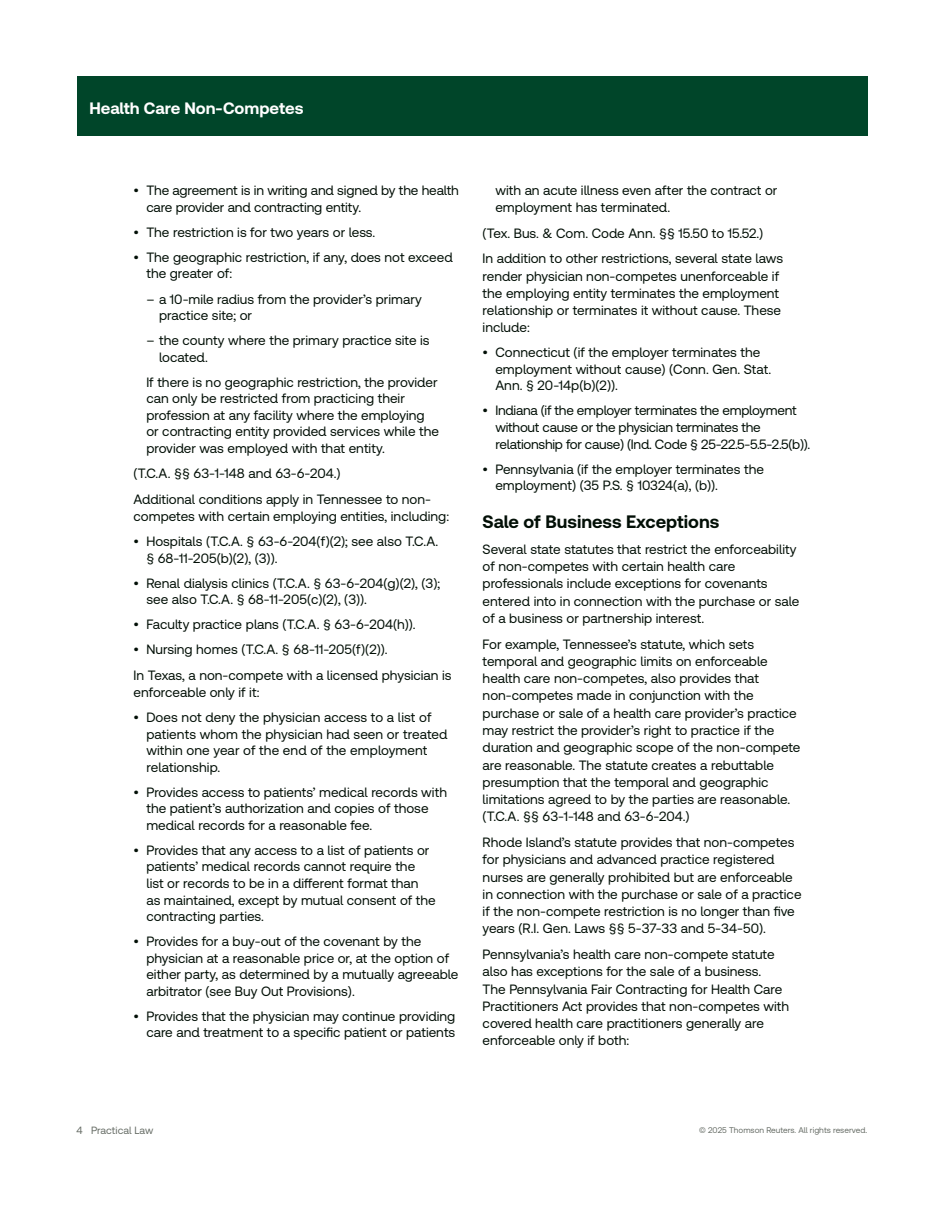
<style>
.page{position:relative;width:944px;height:1214px;background:#fff}
.page>*{position:absolute;margin:0;border:0;box-sizing:border-box;transform-origin:0 0}
.t1{font:700 18px "Clario";color:#020f06}
.t2{font:700 16.5px "Clario";color:#fff}
.t3{font:13.5px/16.5px "Clario";color:#020f06}
.t4{font:13.5px/16.5px "Clario";letter-spacing:-.02em;color:#020f06}
.t5{font:10.5px "Clario";color:#676d66}
.t6{font:8.25px "Clario";color:#676d66}
</style>
<div class="page">
<div style="left:77px;top:77px;width:790px;height:59px;background:#004529"></div>
<p class="t2" style="left:89px;top:98px;width:215px">Health Care Non-Competes</p>
<p class="t3" style="left:146px;top:182px;width:314px;text-indent:-13px">• The agreement is in writing and signed by the health care provider and contracting entity.</p>
<p class="t3" style="left:134px;top:223px;width:243px">• The restriction is for two years or less.</p>
<p class="t3" style="left:146px;top:248px;width:308px;text-indent:-13px">• The geographic restriction, if any, does not exceed the greater of:</p>
<p class="t3" style="left:159px;top:290px;width:264px;text-indent:-13px">– a 10-mile radius from the provider’s primary practice site; or</p>
<p class="t3" style="left:159px;top:331px;width:272px;text-indent:-13px">– the county where the primary practice site is located.</p>
<p class="t3" style="left:146px;top:373px;width:294px">If there is no geographic restriction, the provider can only be restricted from practicing their profession at any facility where the employing or contracting entity provided services while the provider was employed with that entity.</p>
<p class="t3" style="left:134px;top:460px;width:299px;line-height:25.8px">(T.C.A. §§ 63-1-148 and 63-6-204.)<br>Additional conditions apply in Tennessee to non-</p>
<p class="t3" style="left:134px;top:508px;width:317px">competes with certain employing entities, including:</p>
<p class="t3" style="left:146px;top:533px;width:293px;text-indent:-13px">• Hospitals (T.C.A. § 63-6-204(f)(2); see also T.C.A. § 68-11-205(b)(2), (3)).</p>
<p class="t3" style="left:146px;top:574px;width:295px;text-indent:-13px">• Renal dialysis clinics (T.C.A. § 63-6-204(g)(2), (3); see also T.C.A. § 68-11-205(c)(2), (3)).</p>
<p class="t3" style="left:134px;top:616px;width:284px">• Faculty practice plans (T.C.A. § 63-6-204(h)).</p>
<p class="t3" style="left:134px;top:636px;width:319px;line-height:25.8px">• Nursing homes (T.C.A. § 68-11-205(f)(2)).<br>In Texas, a non-compete with a licensed physician is</p>
<p class="t3" style="left:134px;top:684px;width:127px">enforceable only if it:</p>
<p class="t3" style="left:146px;top:709px;width:303px;text-indent:-13px">• Does not deny the physician access to a list of patients whom the physician had seen or treated within one year of the end of the employment relationship.</p>
<p class="t3" style="left:146px;top:783px;width:302px;text-indent:-13px">• Provides access to patients’ medical records with the patient’s authorization and copies of those medical records for a reasonable fee.</p>
<p class="t3" style="left:146px;top:841px;width:291px;text-indent:-13px">• Provides that any access to a list of patients or patients’ medical records cannot require the list or records to be in a different format than as maintained, except by mutual consent of the contracting parties.</p>
<p class="t3" style="left:146px;top:932px;width:313px;text-indent:-13px">• Provides for a buy-out of the covenant by the physician at a reasonable price or, at the option of either party, as determined by a mutually agreeable arbitrator (see Buy Out Provisions).</p>
<p class="t3" style="left:134px;top:1007px;width:323px;text-align:right">• Provides that the physician may continue providing care and treatment to a specific patient or patients</p>
<p class="t3" style="left:495px;top:182px;width:283px">with an acute illness even after the contract or employment has terminated.</p>
<p class="t3" style="left:482px;top:219px;width:302px;line-height:25.8px">(Tex. Bus. &amp; Com. Code Ann. §§ 15.50 to 15.52.)<br>In addition to other restrictions, several state laws</p>
<p class="t3" style="left:482px;top:267px;width:300px;line-height:17.2px">render physician non-competes unenforceable if the employing entity terminates the employment relationship or terminates it without cause. These include:</p>
<p class="t3" style="left:495px;top:344px;width:277px;text-indent:-13px">• Connecticut (if the employer terminates the employment without cause) (Conn. Gen. Stat.<br>Ann. § 20-14p(b)(2)).</p>
<p class="t4" style="left:495px;top:402px;width:316px;text-indent:-13px">• Indiana (if the employer terminates the employment without cause or the physician terminates the relationship for cause) (Ind. Code § 25-22.5-5.5-2.5(b)).</p>
<p class="t3" style="left:495px;top:460px;width:270px;text-indent:-13px">• Pennsylvania (if the employer terminates the employment) (35 P.S. § 10324(a), (b)).</p>
<h1 class="t1" style="left:482px;top:510px;width:238px">Sale of Business Exceptions</h1>
<p class="t3" style="left:482px;top:540px;width:318px;line-height:17.2px">Several state statutes that restrict the enforceability of non-competes with certain health care professionals include exceptions for covenants entered into in connection with the purchase or sale of a business or partnership interest.</p>
<p class="t3" style="left:482px;top:635px;width:319px;line-height:17.2px">For example, Tennessee’s statute, which sets temporal and geographic limits on enforceable health care non-competes, also provides that non-competes made in conjunction with the purchase or sale of a health care provider’s practice may restrict the provider’s right to practice if the duration and geographic scope of the non-compete are reasonable. The statute creates a rebuttable presumption that the temporal and geographic limitations agreed to by the parties are reasonable. (T.C.A. §§ 63-1-148 and 63-6-204.)</p>
<p class="t3" style="left:482px;top:833px;width:320px;line-height:17.2px">Rhode Island’s statute provides that non-competes for physicians and advanced practice registered nurses are generally prohibited but are enforceable in connection with the purchase or sale of a practice if the non-compete restriction is no longer than five years (R.I. Gen. Laws §§ 5-37-33 and 5-34-50).</p>
<p class="t3" style="left:482px;top:945px;width:308px;line-height:17.2px">Pennsylvania’s health care non-compete statute also has exceptions for the sale of a business.<br>The Pennsylvania Fair Contracting for Health Care Practitioners Act provides that non-competes with covered health care practitioners generally are enforceable only if both:</p>
<p class="t5" style="left:77px;top:1124px;width:78px">4 Practical Law</p>
<p class="t6" style="left:699px;top:1124px;width:170px">© 2025 Thomson Reuters. All rights reserved.</p>
</div>
